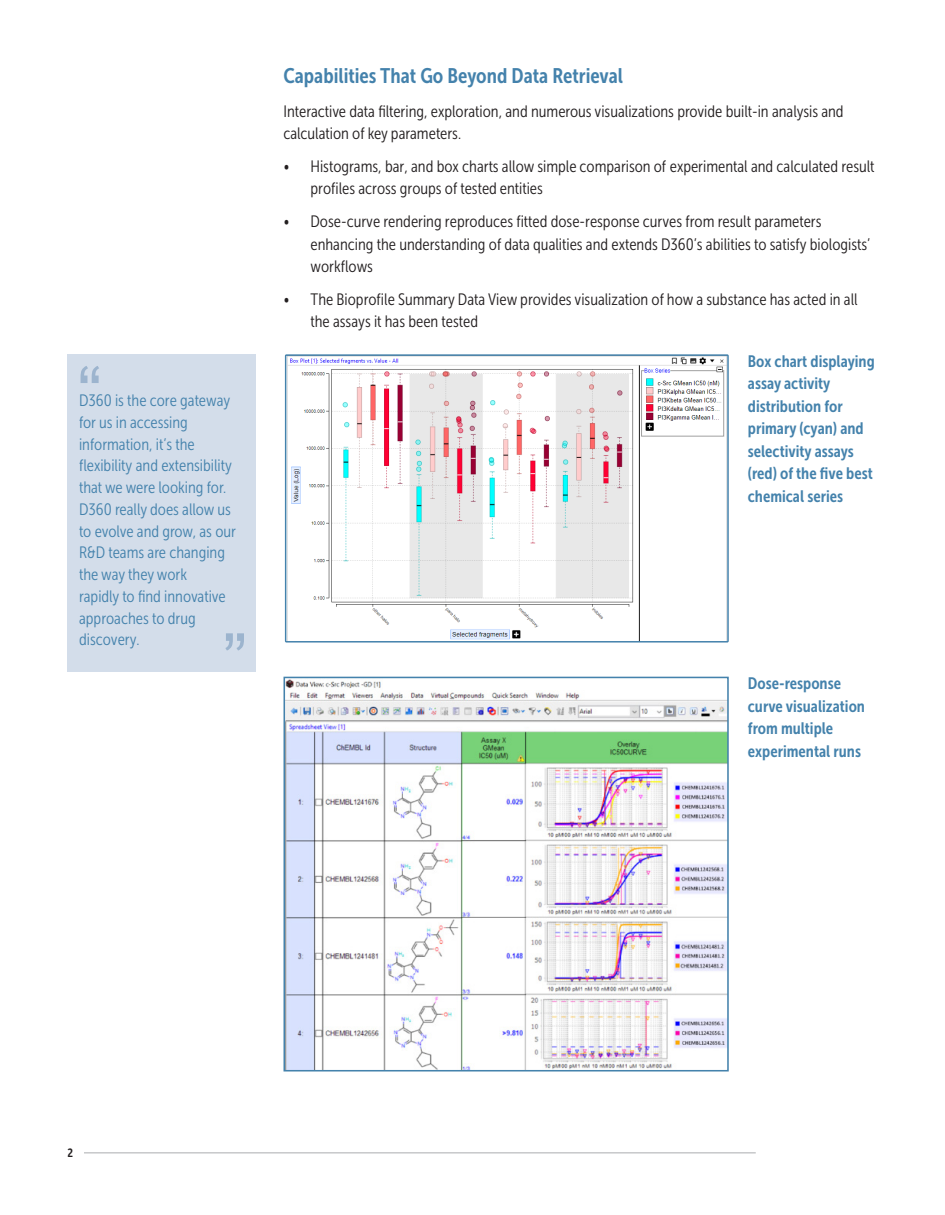
<style>
.page{position:relative;width:945px;height:1215px;background:#fff}
.page>*{position:absolute;margin:0;border:0;box-sizing:border-box;transform-origin:0 0}
.t1{font:73.5px "Arial";color:#9cb4ce}
.Body_Heading{font:21px "Museo Sans Cond 700";color:#4482ac}
.Body_Text{font:16.5px/22.5px "Museo Sans Cond 300";color:#231f20}
.Quote_Author{font:16.5px/21.8px "Museo Sans Cond 300";color:#4482ac}
.Infographic_Text{font:16.5px/22.5px "Museo Sans Cond 700";color:#4482ac}
.t2{font:12px "Museo Sans Cond 700";color:#231f20}
</style>
<div class="page">
<hr style="left:84px;top:1152px;width:672px;height:2px;background:#c7c8ca">
<div style="left:68px;top:354px;width:188px;height:318px;background:#d3ddea"></div>
<img style="left:288px;top:357px;width:438px;height:283px">
<div style="left:285px;top:354px;width:444px;height:289px;border:2px solid #4482ac"></div>
<svg style="left:283px;top:676px;width:446px;height:396px"></svg>
<p class="t1" style="left:78px;top:343px;width:26px">“</p>
<p class="Quote_Author" style="left:79px;top:390px;width:158px">D360 is the core gateway for us in accessing information, it’s the flexibility and extensibility that we were looking for.<br>D360 really does allow us to evolve and grow, as our<br>R&amp;D teams are changing the way they work<br>rapidly to find innovative approaches to drug discovery.</p>
<p class="t1" style="left:223px;top:610px;width:26px">”</p>
<p class="Body_Heading" style="left:284px;top:64px;width:341px">Capabilities That Go Beyond Data Retrieval</p>
<p class="Body_Text" style="left:284px;top:100px;width:562px">Interactive data filtering, exploration, and numerous visualizations provide built-in analysis and calculation of key parameters.</p>
<p class="Body_Text" style="left:311px;top:155px;width:566px;text-indent:-27px">• Histograms, bar, and box charts allow simple comparison of experimental and calculated result profiles across groups of tested entities</p>
<p class="Body_Text" style="left:310px;top:210px;width:561px;text-indent:-27px">• Dose-curve rendering reproduces fitted dose-response curves from result parameters enhancing the understanding of data qualities and extends D360’s abilities to satisfy biologists’ workflows</p>
<p class="Body_Text" style="left:311px;top:288px;width:549px;text-indent:-27px">• The Bioprofile Summary Data View provides visualization of how a substance has acted in all the assays it has been tested</p>
<p class="Infographic_Text" style="left:748px;top:350px;width:128px">Box chart displaying assay activity distribution for primary (cyan) and selectivity assays (red) of the five best chemical series</p>
<p class="Infographic_Text" style="left:748px;top:672px;width:119px">Dose-response curve visualization from multiple experimental runs</p>
<p class="t2" style="left:68px;top:1146px;width:7px">2</p>
</div>
